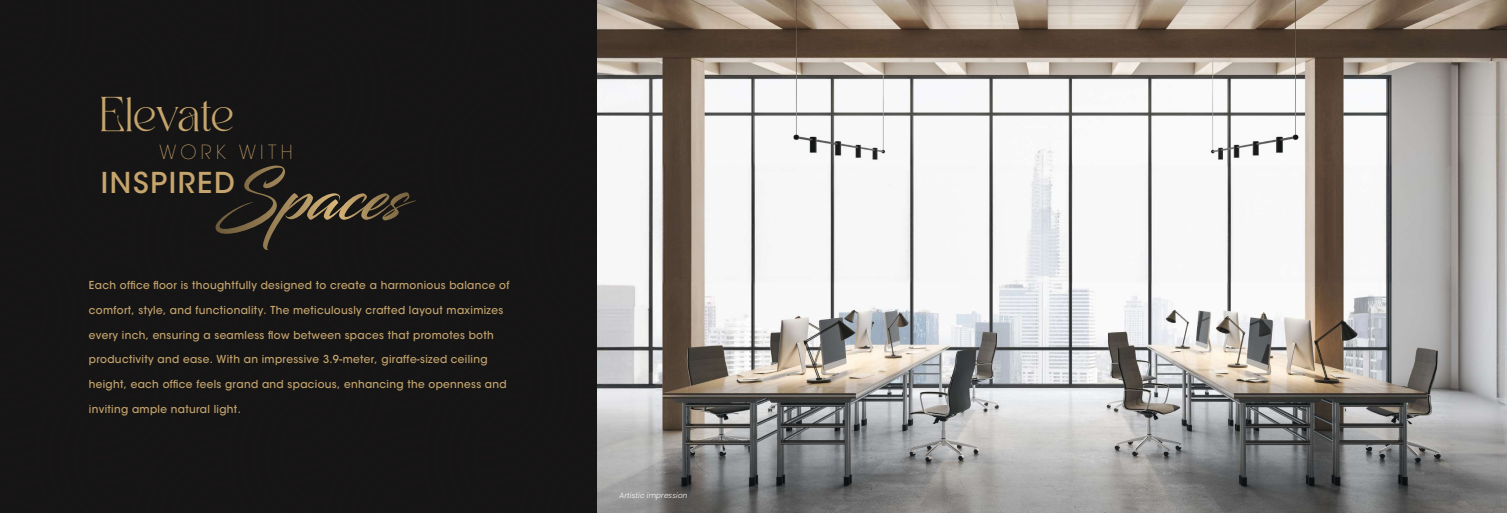
<style>
.page{position:relative;width:1507px;height:513px;background:#fff}
.page>*{position:absolute;margin:0;border:0;box-sizing:border-box;transform-origin:0 0}
.t1{font:41.03px "Badoga";letter-spacing:-.01em;color:#c5a56d}
.t2{font:500 28.58px "ITC Avant Garde Std";letter-spacing:.06em;color:#c5a56d}
.t3{font:200 19.35px "ITC Avant Garde Std";letter-spacing:.23em;color:#c5a56d}
.t4{font:500 10.88px "ITC Avant Garde Std";letter-spacing:.03em;color:#c5a56d;scale:.96 1}
.t5{font:italic 300 7.5px "Poppins";letter-spacing:.02em;color:#fff;scale:.96 1}
</style>
<div class="page">
<img style="left:756px;top:0;width:750px;height:513px">
<div style="left:0;top:0;width:756px;height:513px;background:#161515"></div>
<img style="left:597px;top:0;width:159px;height:513px">
<svg style="left:215px;top:166px;width:201px;height:84px"></svg>
<h1 class="t1" style="left:101px;top:85px;width:136px">Elevate</h1>
<h3 class="t3" style="left:160px;top:141px;width:134px">WORK WITH</h3>
<h2 class="t2" style="left:101px;top:165px;width:136px">INSPIRED</h2>
<p class="t4" style="left:89px;top:278px;width:439px">Each office floor is thoughtfully designed to create a harmonious balance of</p>
<p class="t4" style="left:89px;top:303px;width:433px">comfort, style, and functionality. The meticulously crafted layout maximizes</p>
<p class="t4" style="left:89px;top:328px;width:423px">every inch, ensuring a seamless flow between spaces that promotes both</p>
<p class="t4" style="left:89px;top:353px;width:417px">productivity and ease. With an impressive 3.9-meter, giraffe-sized ceiling</p>
<p class="t4" style="left:89px;top:377px;width:437px">height, each office feels grand and spacious, enhancing the openness and</p>
<p class="t4" style="left:89px;top:402px;width:160px">inviting ample natural light.</p>
<p class="t5" style="left:619px;top:491px;width:72px">Artistic impression</p>
</div>
